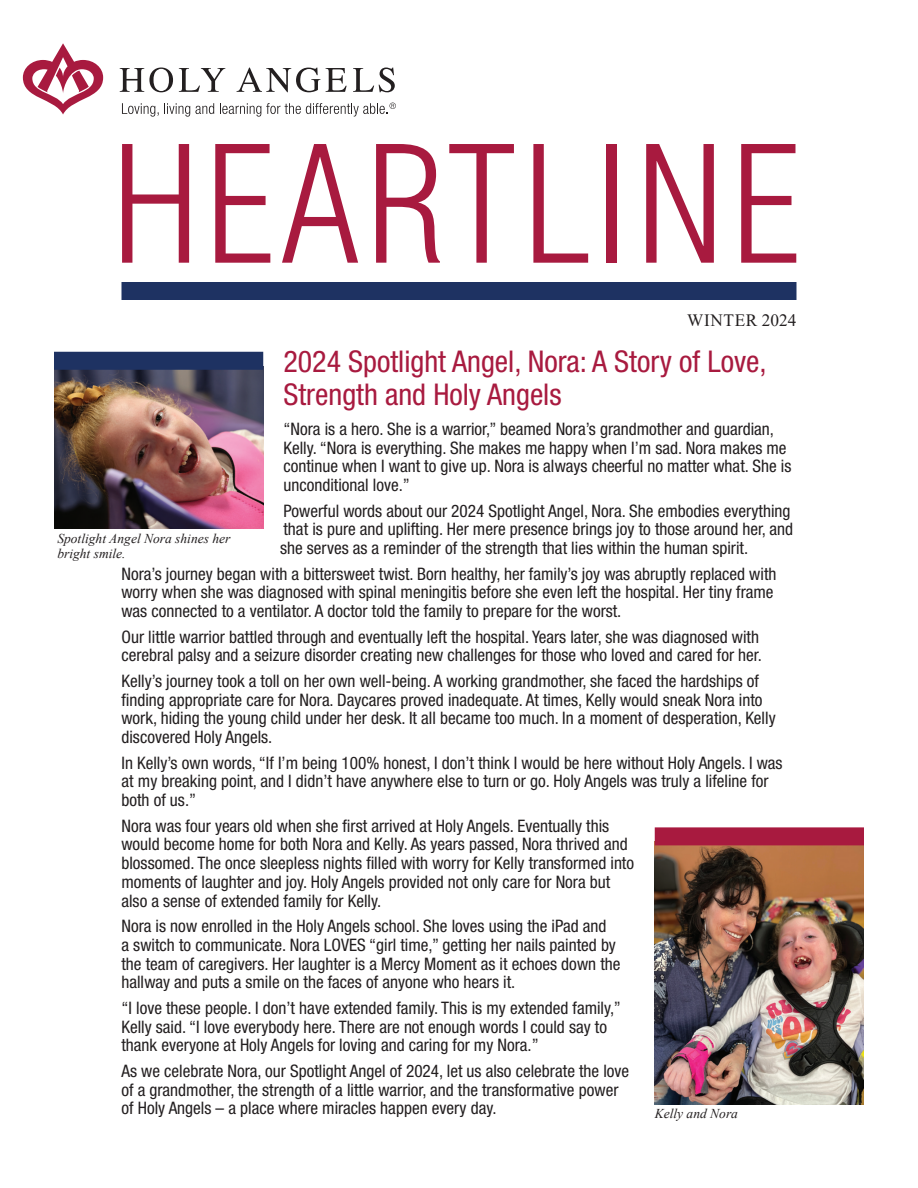
<style>
.page{position:relative;width:918px;height:1188px;background:#fff}
.page>*{position:absolute;margin:0;border:0;box-sizing:border-box;transform-origin:0 0}
.t1{font:condensed 30px/33px "Helvetica Neue LT Std";color:#a81a3f}
.t2{font:condensed 17.25px/18.8px "Helvetica Neue LT Std";color:#231f20}
.t3{font:17.25px "Times New Roman";letter-spacing:.035em;color:#231f20}
.t4{font:italic 13.5px/15px "Times New Roman";color:#231f20}
</style>
<div class="page">
<div style="left:122px;top:282px;width:674px;height:18px;background:#1e3262"></div>
<svg style="left:122px;top:144px;width:67px;height:119px"></svg>
<svg style="left:215px;top:144px;width:55px;height:119px"></svg>
<svg style="left:282px;top:144px;width:76px;height:119px"></svg>
<svg style="left:376px;top:144px;width:64px;height:119px"></svg>
<svg style="left:449px;top:144px;width:65px;height:119px"></svg>
<svg style="left:533px;top:144px;width:55px;height:119px"></svg>
<div style="left:607px;top:144px;width:10px;height:119px;background:#a81a3f"></div>
<svg style="left:646px;top:144px;width:68px;height:119px"></svg>
<svg style="left:741px;top:144px;width:55px;height:119px"></svg>
<svg style="left:23px;top:43px;width:80px;height:72px"></svg>
<svg style="left:120px;top:68px;width:53px;height:24px"></svg>
<svg style="left:179px;top:68px;width:46px;height:24px"></svg>
<svg style="left:237px;top:68px;width:83px;height:24px"></svg>
<svg style="left:326px;top:68px;width:21px;height:24px"></svg>
<svg style="left:353px;top:68px;width:42px;height:24px"></svg>
<svg style="left:122px;top:103px;width:92px;height:14px"></svg>
<svg style="left:220px;top:103px;width:176px;height:14px"></svg>
<img style="left:655px;top:845px;width:209px;height:259px">
<div style="left:655px;top:827px;width:209px;height:18px;background:#a81a3f"></div>
<img style="left:54px;top:370px;width:209px;height:158px">
<div style="left:54px;top:352px;width:209px;height:18px;background:#1e3262"></div>
<p class="t3" style="left:687px;top:308px;width:111px">WINTER 2024</p>
<h1 class="t1" style="left:284px;top:345px;width:485px">2024 Spotlight Angel, Nora: A Story of Love,<br>Strength and Holy Angels</h1>
<p class="t2" style="left:284px;top:419px;width:510px">“Nora is a hero. She is a warrior,” beamed Nora’s grandmother and guardian, Kelly. “Nora is everything. She makes me happy when I’m sad. Nora makes me continue when I want to give up. Nora is always cheerful no matter what. She is unconditional love.”</p>
<p class="t2" style="left:280px;top:501px;width:515px">Powerful words about our 2024 Spotlight Angel, Nora. She embodies everything that is pure and uplifting. Her mere presence brings joy to those around her, and she serves as a reminder of the strength that lies within the human spirit.</p>
<p class="t2" style="left:121px;top:564px;width:656px">Nora’s journey began with a bittersweet twist. Born healthy, her family’s joy was abruptly replaced with worry when she was diagnosed with spinal meningitis before she even left the hospital. Her tiny frame was connected to a ventilator. A doctor told the family to prepare for the worst.</p>
<p class="t2" style="left:121px;top:627px;width:642px">Our little warrior battled through and eventually left the hospital. Years later, she was diagnosed with cerebral palsy and a seizure disorder creating new challenges for those who loved and cared for her.</p>
<p class="t2" style="left:121px;top:671px;width:656px">Kelly’s journey took a toll on her own well-being. A working grandmother, she faced the hardships of finding appropriate care for Nora. Daycares proved inadequate. At times, Kelly would sneak Nora into work, hiding the young child under her desk. It all became too much. In a moment of desperation, Kelly discovered Holy Angels.</p>
<p class="t2" style="left:121px;top:753px;width:663px">In Kelly’s own words, “If I’m being 100% honest, I don’t think I would be here without Holy Angels. I was at my breaking point, and I didn’t have anywhere else to turn or go. Holy Angels was truly a lifeline for both of us.”</p>
<p class="t2" style="left:121px;top:816px;width:514px">Nora was four years old when she first arrived at Holy Angels. Eventually this would become home for both Nora and Kelly. As years passed, Nora thrived and blossomed. The once sleepless nights filled with worry for Kelly transformed into moments of laughter and joy. Holy Angels provided not only care for Nora but also a sense of extended family for Kelly.</p>
<p class="t2" style="left:121px;top:917px;width:500px">Nora is now enrolled in the Holy Angels school. She loves using the iPad and<br>a switch to communicate. Nora LOVES “girl time,” getting her nails painted by the team of caregivers. Her laughter is a Mercy Moment as it echoes down the hallway and puts a smile on the faces of anyone who hears it.</p>
<p class="t2" style="left:121px;top:998px;width:501px">“I love these people. I don’t have extended family. This is my extended family,”<br>Kelly said. “I love everybody here. There are not enough words I could say to thank everyone at Holy Angels for loving and caring for my Nora.”</p>
<p class="t2" style="left:121px;top:1061px;width:509px">As we celebrate Nora, our Spotlight Angel of 2024, let us also celebrate the love of a grandmother, the strength of a little warrior, and the transformative power of Holy Angels – a place where miracles happen every day.</p>
<p class="t4" style="left:57px;top:531px;width:175px">Spotlight Angel Nora shines her bright smile.</p>
<p class="t4" style="left:655px;top:1106px;width:85px">Kelly and Nora</p>
</div>
